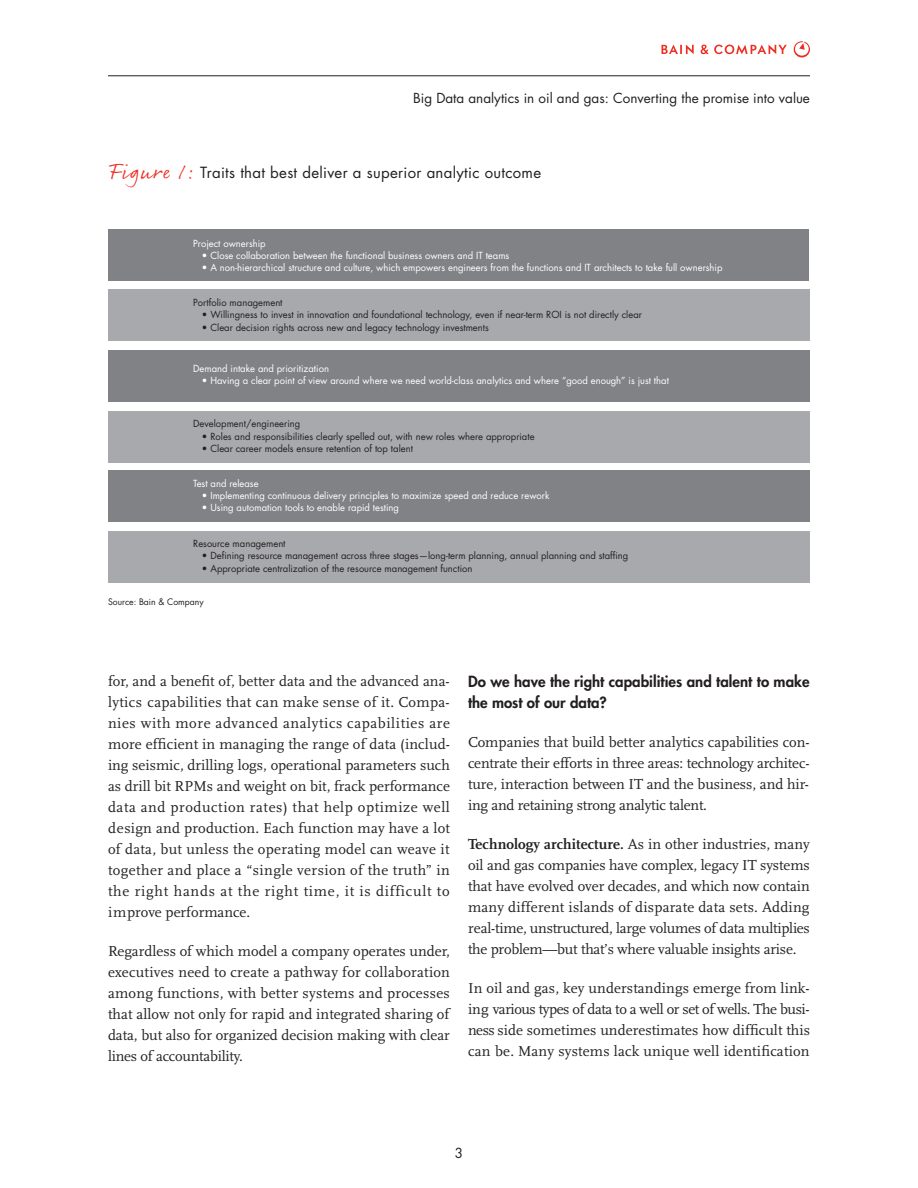
<style>
.page{position:relative;width:918px;height:1188px;background:#fff}
.page>*{position:absolute;margin:0;border:0;box-sizing:border-box;transform-origin:0 0}
.Body_text{font:15px/21px "Scala";letter-spacing:-.005em;color:#231f20;text-align:justify}
.Subhead_2{font:800 15px/21px "Futura";letter-spacing:.005em;color:#231f20}
.Chart_tagline{font:15px "Futura";letter-spacing:.02em;color:#231f20}
.t1{font:13.5px "Futura";color:#231f20}
.t2{font:9.6px "Futura";color:#231f20}
.t3{font:9.6px "Futura";color:#fff}
.t4{font:8.7px "Futura";color:#231f20}
.s1{font-family:"Rollerscript Rough";font-size:22.5px;color:#ee2e22}
.s2{font-weight:700}
</style>
<div class="page">
<hr style="left:108px;top:76px;width:702px;height:1px;background:#231f20">
<svg style="left:662px;top:45px;width:32px;height:9px"></svg>
<svg style="left:701px;top:45px;width:86px;height:9px"></svg>
<svg style="left:794px;top:41px;width:16px;height:17px"></svg>
<div style="left:108px;top:230px;width:701px;height:51px;background:#808285"></div>
<div style="left:108px;top:350px;width:702px;height:51px;background:#808285"></div>
<div style="left:108px;top:289px;width:702px;height:52px;background:#a8a9ad"></div>
<div style="left:108px;top:411px;width:702px;height:52px;background:#a8a9ad"></div>
<div style="left:108px;top:531px;width:702px;height:51px;background:#a8a9ad"></div>
<div style="left:108px;top:470px;width:702px;height:52px;background:#808285"></div>
<p class="t1" style="left:413px;top:89px;width:398px">Big Data analytics in oil and gas: Converting the promise into value</p>
<p class="Chart_tagline" style="left:108px;top:163px;width:435px"><span class="s1">Figure 1:</span> Traits that best deliver a superior analytic outcome</p>
<p class="t3" style="left:193px;top:237px;width:74px">Project ownership</p>
<p class="t3" style="left:202px;top:249px;width:309px">• Close collaboration between the functional business owners and IT teams</p>
<p class="t3" style="left:202px;top:262px;width:522px">• A non-hierarchical structure and culture, which empowers engineers from the functions and IT architects to take full ownership</p>
<p class="t2" style="left:193px;top:296px;width:91px">Portfolio management</p>
<p class="t2" style="left:202px;top:309px;width:442px">• Willingness to invest in innovation and foundational technology, even if near-term ROI is not directly clear</p>
<p class="t2" style="left:202px;top:321px;width:288px">• Clear decision rights across new and legacy technology investments</p>
<p class="t3" style="left:193px;top:362px;width:137px">Demand intake and prioritization</p>
<p class="t3" style="left:202px;top:374px;width:468px">• Having a clear point of view around where we need world-class analytics and where “good enough” is just that</p>
<p class="t2" style="left:193px;top:418px;width:109px">Development/engineering</p>
<p class="t2" style="left:202px;top:430px;width:334px">• Roles and responsibilities clearly spelled out, with new roles where appropriate</p>
<p class="t2" style="left:202px;top:442px;width:213px">• Clear career models ensure retention of top talent</p>
<p class="t3" style="left:193px;top:477px;width:67px">Test and release</p>
<p class="t3" style="left:202px;top:489px;width:349px">• Implementing continuous delivery principles to maximize speed and reduce rework</p>
<p class="t3" style="left:202px;top:502px;width:199px">• Using automation tools to enable rapid testing</p>
<p class="t2" style="left:193px;top:537px;width:94px">Resource management</p>
<p class="t2" style="left:202px;top:550px;width:428px">• Defining resource management across three stages—long-term planning, annual planning and staffing</p>
<p class="t2" style="left:202px;top:562px;width:272px">• Appropriate centralization of the resource management function</p>
<p class="t4" style="left:108px;top:596px;width:97px">Source: Bain &amp; Company</p>
<p class="Body_text" style="left:108px;top:671px;width:344px">for, and a benefit of, better data and the advanced ana&shy;lytics capabilities that can make sense of it. Compa&shy;nies with more advanced analytics capabilities are more efficient in managing the range of data (includ&shy;ing seismic, drilling logs, operational parameters such as drill bit RPMs and weight on bit, frack performance data and production rates) that help optimize well design and production. Each function may have a lot of data, but unless the operating model can weave it together and place a “single version of the truth” in the right hands at the right time, it is difficult to improve performance.</p>
<p class="Body_text" style="left:108px;top:941px;width:344px">Regardless of which model a company operates under, executives need to create a pathway for collaboration among functions, with better systems and processes that allow not only for rapid and integrated sharing of data, but also for organized decision making with clear lines of accountability.</p>
<p class="Subhead_2" style="left:468px;top:671px;width:343px">Do we have the right capabilities and talent to make the most of our data?</p>
<p class="Body_text" style="left:468px;top:732px;width:343px">Companies that build better analytics capabilities con&shy;centrate their efforts in three areas: technology architec&shy;ture, interaction between IT and the business, and hir&shy;ing and retaining strong analytic talent.</p>
<p class="Body_text" style="left:468px;top:834px;width:343px"><span class="s2">Technology architecture.</span> As in other industries, many oil and gas companies have complex, legacy IT systems that have evolved over decades, and which now contain many different islands of disparate data sets. Adding real-time, unstructured, large volumes of data multiplies the problem—but that’s where valuable insights arise.</p>
<p class="Body_text" style="left:468px;top:978px;width:344px">In oil and gas, key understandings emerge from link&shy;ing various types of data to a well or set of wells. The busi&shy;ness side sometimes underestimates how difficult this can be. Many systems lack unique well identification</p>
<p class="t1" style="left:455px;top:1144px;width:10px">3</p>
</div>
